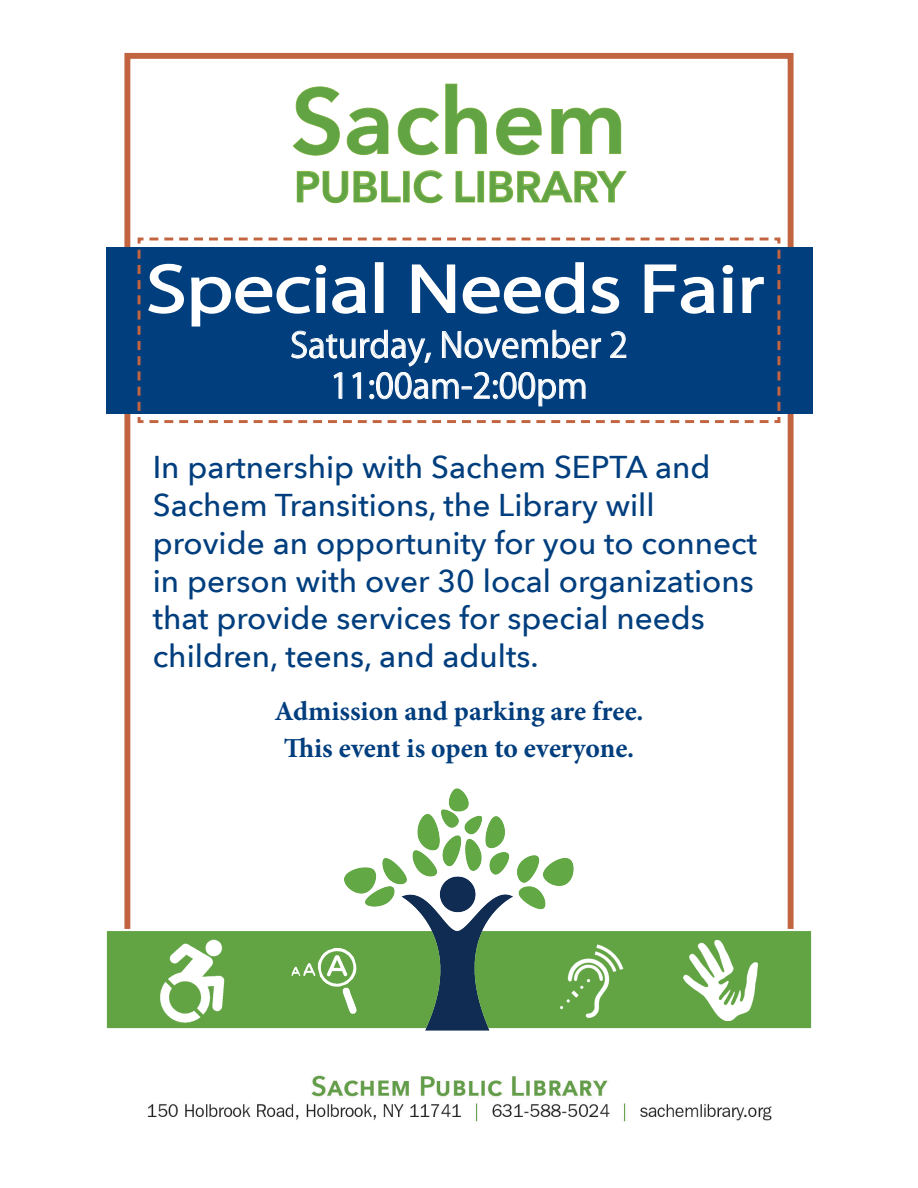
<style>
.page{position:relative;width:918px;height:1188px;background:#fff}
.page>*{position:absolute;margin:0;border:0;box-sizing:border-box;transform-origin:0 0}
.t1{font:600 91.8px "Avenir Next LT Pro";color:#62a444}
.t2{font:60.6px "Koz Go Pr 6 N";color:#fff;scale:1.26 1}
.t3{font:600 42.75px "Avenir Next LT Pro";color:#62a444}
.t4{font:34.05px "Koz Go Pr 6 N";color:#fff}
.t5{font:500 31.5px/37.8px "Avenir Next LT Pro";color:#003e7e}
.t6{font:700 27.6px "Minion Pro";color:#003e7e}
</style>
<div class="page">
<div style="left:124px;top:53px;width:670px;height:888px;border:6px solid #c26440"></div>
<div style="left:106px;top:247px;width:706px;height:166px;background:#003e7e"></div>
<svg style="left:136px;top:237px;width:646px;height:186px"></svg>
<svg style="left:643px;top:263px;width:91px;height:52px"></svg>
<svg style="left:741px;top:276px;width:24px;height:38px"></svg>
<svg style="left:147px;top:261px;width:480px;height:146px"></svg>
<img style="left:147px;top:1075px;width:625px;height:47px">
<div style="left:105px;top:929px;width:708px;height:101px;background:#62a444;border:2px solid #fff"></div>
<img style="left:160px;top:939px;width:65px;height:83px">
<img style="left:574px;top:944px;width:50px;height:74px">
<img style="left:291px;top:948px;width:53px;height:48px">
<img style="left:683px;top:939px;width:76px;height:82px">
<svg style="left:296px;top:170px;width:105px;height:34px"></svg>
<div style="left:403px;top:171px;width:7px;height:31px;border:1px solid #8fba48"></div>
<svg style="left:413px;top:170px;width:30px;height:34px"></svg>
<svg style="left:455px;top:170px;width:21px;height:33px"></svg>
<div style="left:477px;top:171px;width:7px;height:31px;border:1px solid #8fba48"></div>
<svg style="left:489px;top:170px;width:138px;height:33px"></svg>
<svg style="left:292px;top:86px;width:48px;height:70px"></svg>
<svg style="left:346px;top:107px;width:43px;height:49px"></svg>
<svg style="left:397px;top:83px;width:90px;height:73px"></svg>
<svg style="left:496px;top:107px;width:46px;height:49px"></svg>
<svg style="left:551px;top:107px;width:71px;height:47px"></svg>
<img style="left:344px;top:789px;width:230px;height:241px">
<p class="t1" style="left:291px;top:66px;width:337px">Sachem</p>
<p class="t3" style="left:294px;top:161px;width:332px">PUBLIC LIBRARY</p>
<p class="t2" style="left:146px;top:255px;width:492px">Special Needs Fair</p>
<p class="t4" style="left:290px;top:326px;width:339px">Saturday, November 2</p>
<p class="t4" style="left:330px;top:367px;width:259px">11:00am-2:00pm</p>
<p class="t5" style="left:153px;top:448px;width:606px">In partnership with Sachem SEPTA and Sachem Transitions, the Library will provide an opportunity for you to connect in person with over 30 local organizations that provide services for special needs children, teens, and adults.</p>
<p class="t6" style="left:274px;top:692px;width:371px">Admission and parking are free.</p>
<p class="t6" style="left:284px;top:729px;width:352px">This event is open to everyone.</p>
</div>
